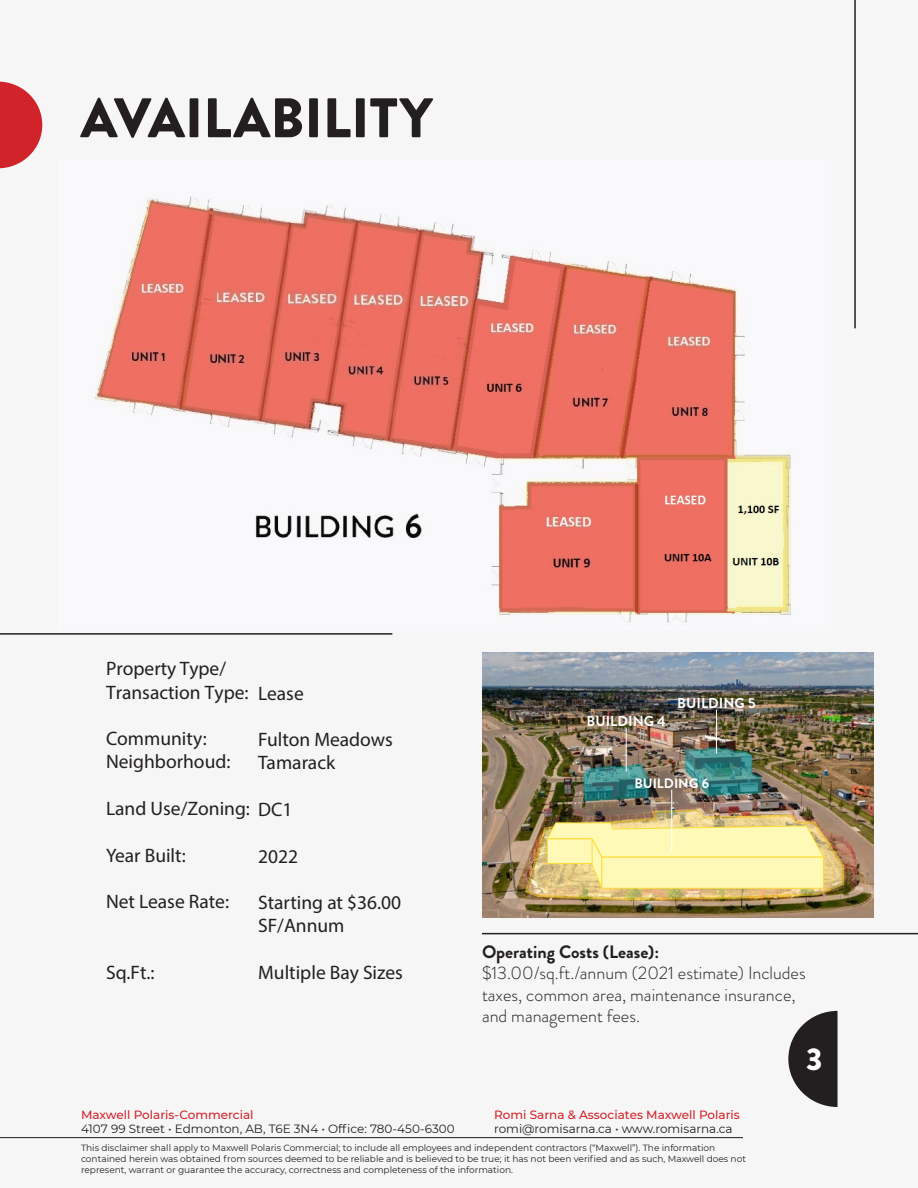
<style>
.page{position:relative;width:918px;height:1188px;background:#fff}
.page>*{position:absolute;margin:0;border:0;box-sizing:border-box;transform-origin:0 0}
.t1{font:900 55.65px "Brandon Grotesque";color:#231f20}
.t2{font:900 31.5px "Brandon Grotesque";color:#fff}
.t3{font:19.5px/22.6px "Myriad Pro";color:#231f20}
.t4{font:300 18px/21.6px "Brandon Grotesque";color:#231f20}
.t5{font:700 18px "Brandon Grotesque";color:#231f20}
.t6{font:700 14.4px "Brandon Grotesque";color:#fff}
.t7{font:700 13.65px "Brandon Grotesque";color:#fff}
.t8{font:12px "Montserrat";color:#231f20}
.t9{font:500 12px "Montserrat";color:#d1232a}
.t10{font:9px/10.8px "Montserrat";color:#231f20}
</style>
<div class="page">
<div style="left:0;top:0;width:917px;height:1188px;background:#f6f6f6"></div>
<svg style="left:0;top:82px;width:42px;height:86px"></svg>
<svg style="left:788px;top:1011px;width:50px;height:96px"></svg>
<hr style="left:0;top:1137px;width:743px;height:1px;background:#231f20">
<hr style="left:854px;top:0;width:2px;height:328px;background:#231f20">
<hr style="left:482px;top:933px;width:436px;height:1px;background:#231f20">
<hr style="left:0;top:633px;width:392px;height:2px;background:#231f20">
<img style="left:482px;top:652px;width:392px;height:266px">
<svg style="left:583px;top:763px;width:66px;height:38px;background:#3f7c7a"></svg>
<img style="left:685px;top:747px;width:77px;height:49px">
<hr style="left:626px;top:728px;width:1px;height:44px;background:#fff">
<hr style="left:716px;top:710px;width:1px;height:44px;background:#fff">
<img style="left:525px;top:809px;width:319px;height:91px">
<hr style="left:671px;top:790px;width:1px;height:61px;background:#fff">
<img style="left:95px;top:196px;width:696px;height:427px">
<p class="t1" style="left:81px;top:79px;width:354px">AVAILABILITY</p>
<h3 class="t3" style="left:106px;top:657px;width:144px;line-height:23.4px">Property Type/<br>Transaction Type:</h3>
<h3 class="t3" style="left:106px;top:727px;width:126px">Community:<br>Neighborhoud:</h3>
<h3 class="t3" style="left:106px;top:797px;width:188px">Land Use/Zoning: DC1</h3>
<h3 class="t3" style="left:106px;top:843px;width:81px">Year Built:</h3>
<h3 class="t3" style="left:106px;top:890px;width:125px">Net Lease Rate:</h3>
<h3 class="t3" style="left:258px;top:681px;width:47px">Lease</h3>
<h3 class="t3" style="left:258px;top:728px;width:136px">Fulton Meadows<br>Tamarack</h3>
<h3 class="t3" style="left:258px;top:844px;width:42px">2022</h3>
<h3 class="t3" style="left:258px;top:891px;width:145px">Starting at $36.00<br>SF/Annum</h3>
<h3 class="t3" style="left:258px;top:961px;width:146px">Multiple Bay Sizes</h3>
<h3 class="t3" style="left:106px;top:960px;width:50px">Sq.Ft.:</h3>
<p class="t6" style="left:587px;top:711px;width:81px">BUILDING 4</p>
<p class="t6" style="left:677px;top:693px;width:80px">BUILDING 5</p>
<p class="t7" style="left:634px;top:774px;width:76px">BUILDING 6</p>
<p class="t5" style="left:482px;top:939px;width:179px">Operating Costs (Lease):</p>
<p class="t4" style="left:482px;top:962px;width:325px">$13.00/sq.ft./annum (2021 estimate) Includes taxes, common area, maintenance insurance, and management fees.</p>
<p class="t2" style="left:806px;top:1037px;width:18px">3</p>
<p class="t9" style="left:494px;top:1106px;width:247px">Romi Sarna &amp; Associates Maxwell Polaris</p>
<p class="t8" style="left:494px;top:1120px;width:240px">romi@romisarna.ca • www.romisarna.ca</p>
<p class="t10" style="left:81px;top:1143px;width:667px">This disclaimer shall apply to Maxwell Polaris Commercial; to include all employees and independent contractors (“Maxwell”). The information contained herein was obtained from sources deemed to be reliable and is believed to be true; it has not been verified and as such, Maxwell does not represent, warrant or guarantee the accuracy, correctness and completeness of the information.</p>
<p class="t9" style="left:81px;top:1106px;width:174px">Maxwell Polaris-Commercial</p>
<p class="t8" style="left:81px;top:1120px;width:375px">4107 99 Street • Edmonton, AB, T6E 3N4 • Office: 780-450-6300</p>
</div>
